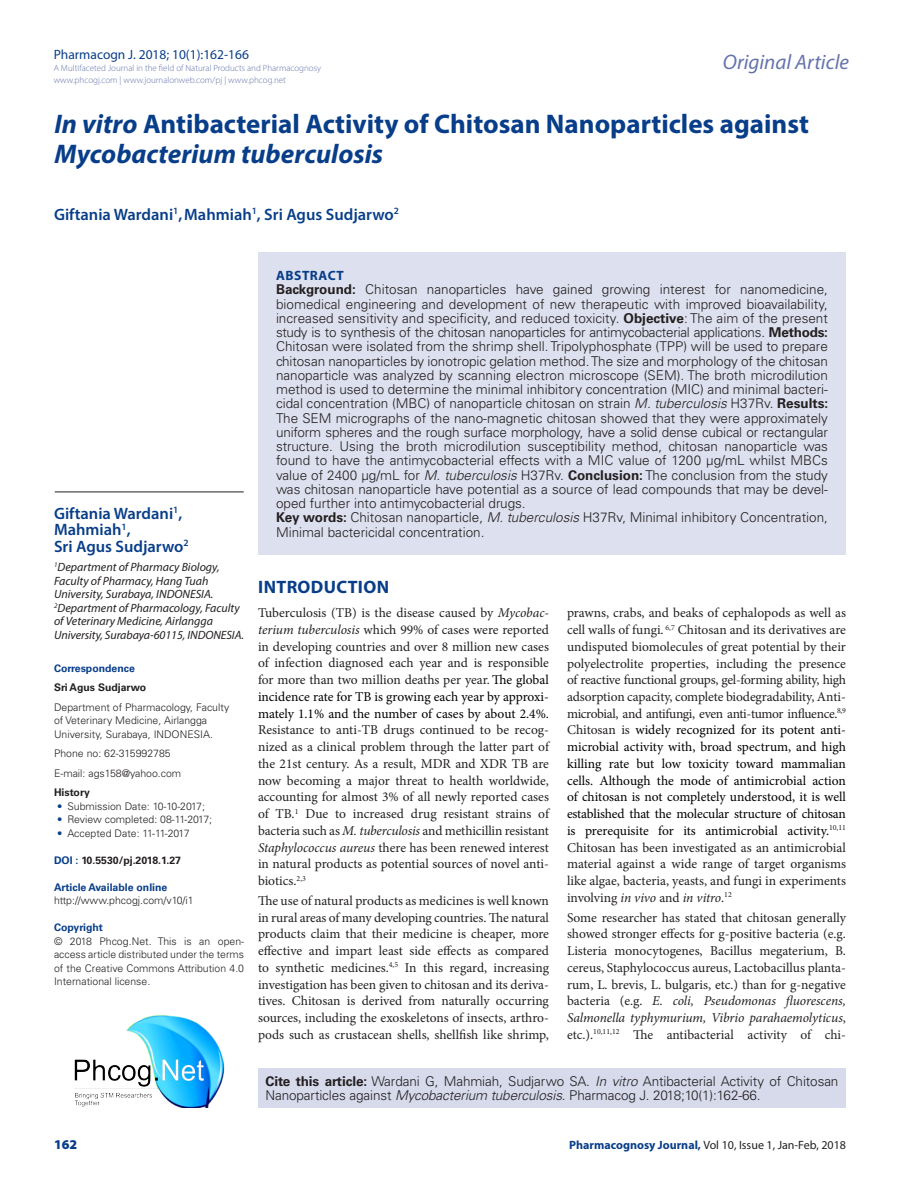
<style>
.page{position:relative;width:918px;height:1188px;background:#fff}
.page>*{position:absolute;margin:0;border:0;box-sizing:border-box;transform-origin:0 0}
.CT{font:700 27px/30px "Myriad Pro";color:#083e89}
.t1{font:italic 21px "Myriad Pro";color:#6473ac}
._1_HD{font:700 18px "Myriad Pro";letter-spacing:.02em;color:#083e89}
.CA{font:600 16.5px/16.5px "Myriad Pro";color:#083e89}
.TXT{font:13.5px/16.8px "Minion Pro";color:#231f20;text-align:justify}
.ABS_TXT{font:300 13.5px/14.2px "Univers LT Std";color:#231f20}
.t2{font:13.5px "Myriad Pro";color:#083e89}
.ABS_HD{font:700 13.5px "Myriad Pro";letter-spacing:.04em;color:#083e89}
.RRH{font:900 13.5px "Myriad Pro";color:#083e89}
.CA_Aff{font:italic 12px/13.5px "Myriad Pro";color:#231f20}
.RRH-2{font:12px "Myriad Pro";color:#231f20}
.ABS_AU_ADD{font:300 10.5px/13.5px "Univers LT Std";color:#231f20}
.ABS_AU_ADD-2{font:700 10.5px "Univers LT Std";color:#231f20}
.ABS_AU_ADD-3{font:700 10.5px "Univers LT Std";color:#083e89}
.ABS_TXT-2{font:700 10.5px "Univers LT Std";color:#083e89}
.t3{font:300 9px/12px "Myriad Pro";color:#6473ac}
.s1{font-style:italic}
.s2{color:#083e89}
.s3{font-weight:700}
.s4{color:#000}
.s5{font-weight:700;color:#083e89}
</style>
<div class="page">
<div style="left:258px;top:252px;width:588px;height:303px;background:#dde0ee"></div>
<hr style="left:55px;top:492px;width:189px;height:1px;background:#231f20">
<div style="left:258px;top:1069px;width:588px;height:39px;background:#d6daeb"></div>
<img style="left:74px;top:1015px;width:150px;height:93px">
<p class="t2" style="left:54px;top:46px;width:197px">Pharmacogn J. 2018; 10(1):162-166</p>
<p class="t3" style="left:54px;top:62px;width:269px">A Multifaceted Journal in the field of Natural Products and Pharmacognosy www.phcogj.com | www.journalonweb.com/pj | www.phcog.net</p>
<h2 class="t1" style="left:723px;top:49px;width:128px">Original Article</h2>
<p class="CT" style="left:55px;top:108px;width:756px"><span class="s1">In vitro</span> Antibacterial Activity of Chitosan Nanoparticles against<br><span class="s1">Mycobacterium tuberculosis</span></p>
<p class="CA" style="left:54px;top:205px;width:347px">Giftania Wardani<sup>1</sup>,Mahmiah<sup>1</sup>, Sri Agus Sudjarwo<sup>2</sup></p>
<p class="CA" style="left:54px;top:505px;width:136px">Giftania Wardani<sup>1</sup>,<br>Mahmiah<sup>1</sup>,<br>Sri Agus Sudjarwo<sup>2</sup></p>
<p class="CA_Aff" style="left:54px;top:560px;width:167px"><sup>1</sup>Department of Pharmacy Biology,<br>Faculty of Pharmacy, Hang Tuah<br>University, Surabaya, INDONESIA.</p>
<p class="CA_Aff" style="left:54px;top:601px;width:191px"><sup>2</sup>Department of Pharmacology, Faculty of Veterinary Medicine, Airlangga<br>University, Surabaya-60115, INDONESIA.</p>
<p class="ABS_TXT-2" style="left:54px;top:662px;width:82px">Correspondence</p>
<p class="ABS_AU_ADD-2" style="left:54px;top:682px;width:94px">Sri Agus Sudjarwo</p>
<p class="ABS_AU_ADD" style="left:54px;top:700px;width:177px">Department of Pharmacology, Faculty of Veterinary Medicine, Airlangga<br>University, Surabaya, INDONESIA.</p>
<p class="ABS_AU_ADD" style="left:54px;top:747px;width:118px">Phone no: 62-315992785</p>
<p class="ABS_AU_ADD" style="left:54px;top:766px;width:129px">E-mail: ags158@yahoo.com</p>
<p class="ABS_AU_ADD-2" style="left:54px;top:787px;width:37px">History</p>
<p class="ABS_AU_ADD" style="left:57px;top:799px;width:150px"><span class="s2">•</span> Submission Date: 10-10-2017;</p>
<p class="ABS_AU_ADD" style="left:57px;top:813px;width:157px"><span class="s2">•</span> Review completed: 08-11-2017;</p>
<p class="ABS_AU_ADD" style="left:57px;top:826px;width:134px"><span class="s2">•</span> Accepted Date: 11-11-2017</p>
<p class="ABS_AU_ADD-2" style="left:54px;top:854px;width:129px"><span class="s2">DOI :</span> 10.5530/pj.2018.1.27</p>
<p class="ABS_AU_ADD-3" style="left:54px;top:881px;width:115px">Article Available online</p>
<p class="ABS_AU_ADD" style="left:54px;top:894px;width:141px">http://www.phcogj.com/v10/i1</p>
<p class="ABS_AU_ADD-3" style="left:54px;top:922px;width:50px">Copyright</p>
<p class="ABS_AU_ADD" style="left:54px;top:934px;width:192px;text-align:justify">© 2018 Phcog.Net. This is an open&shy;access article distributed under the terms of the Creative Commons Attribution 4.0<br>International license<span class="s2">.</span></p>
<p class="ABS_HD" style="left:276px;top:267px;width:69px">ABSTRACT</p>
<p class="ABS_TXT" style="left:276px;top:283px;width:554px;text-align:justify"><span class="s3">Background:</span> Chitosan nanoparticles have gained growing interest for nanomedicine, biomedical engineering and development of new therapeutic with improved bioavailability, increased sensitivity and specificity, and reduced toxicity. <span class="s3">Objective</span>: The aim of the present study is to synthesis of the chitosan nanoparticles for antimycobacterial applications. <span class="s3">Methods:<br></span>Chitosan were isolated from the shrimp shell. Tripolyphosphate (TPP) will be used to prepare chitosan nanoparticles by ionotropic gelation method. The size and morphology of the chitosan nanoparticle was analyzed by scanning electron microscope (SEM). The broth microdilution method is used to determine the minimal inhibitory concentration (MIC) and minimal bacteri&shy;cidal concentration (MBC) of nanoparticle chitosan on strain <span class="s1">M. tuberculosis</span> H37Rv. <span class="s3">Results:<br></span>The SEM micrographs of the nano-magnetic chitosan showed that they were approximately uniform spheres and the rough surface morphology, have a solid dense cubical or rectangular structure. Using the broth microdilution susceptibility method, chitosan nanoparticle was found to have the antimycobacterial effects with a MIC value of 1200 μg/mL whilst MBCs value of 2400 μg/mL for <span class="s1">M. tuberculosis</span> H37Rv. <span class="s3">Conclusion:</span> The conclusion from the study was chitosan nanoparticle have potential as a source of lead compounds that may be devel&shy;oped further into antimycobacterial drugs.</p>
<p class="ABS_TXT" style="left:276px;top:511px;width:553px"><span class="s3">Key words:</span> Chitosan nanoparticle, <span class="s1">M. tuberculosis</span> H37Rv, Minimal inhibitory Concentration,<br>Minimal bactericidal concentration.</p>
<p class="_1_HD" style="left:258px;top:575px;width:132px">INTRODUCTION</p>
<p class="TXT" style="left:258px;top:604px;width:293px">Tuberculosis (TB) is the disease caused by <span class="s1">Mycobac&shy;terium tuberculosis</span> which 99% of cases were reported in developing countries and over 8 million new cases of infection diagnosed each year and is responsible for more than two million deaths per year. <span class="s4">The global incidence rate for TB is growing each year by approxi&shy;mately 1.1% and the number of cases by about 2.4%.<br></span>Resistance to anti-TB drugs continued to be recog&shy;nized as a clinical problem through the latter part of the 21st century. As a result, MDR and XDR TB are now becoming a major threat to health worldwide, accounting for almost 3% of all newly reported cases of TB.<sup>1</sup> Due to increased drug resistant strains of bacteria such as <span class="s1">M. tuberculosis</span> and methicillin resistant <span class="s1">Staphylococcus aureus</span> there has been renewed interest in natural products as potential sources of novel anti&shy;biotics.<sup>2,3</sup></p>
<p class="TXT" style="left:258px;top:892px;width:293px">The use of natural products as medicines is well known in rural areas of many developing countries. The natural products claim that their medicine is cheaper, more effective and impart least side effects as compared to synthetic medicines.<sup>4,5</sup> In this regard, increasing investigation has been given to chitosan and its deriva&shy;tives. Chitosan is derived from naturally occurring sources, including the exoskeletons of insects, arthro&shy;pods such as crustacean shells, shellfish like shrimp,</p>
<p class="TXT" style="left:567px;top:605px;width:281px">prawns, crabs, and beaks of cephalopods as well as cell walls of fungi. <sup>6,7</sup> Chitosan and its derivatives are undisputed biomolecules of great potential by their polyelectrolite properties, including the presence of reactive functional groups, gel-forming ability, high adsorption capacity, complete biodegradability, Anti&shy;microbial, and antifungi, even anti-tumor influence.<sup>8,9<br></sup>Chitosan is <span class="s4">widely recognized for its potent anti&shy;microbial activity with, broad spectrum, and high killing rate but low toxicity toward mammalian cells. Although the mode of antimicrobial action of chitosan is not completely understood, it is well established that the molecular structure of chitosan is prerequisite for its antimicrobial activity.</span><sup>10,11<br></sup>Chitosan has been investigated as an antimicrobial material against a wide range of target organisms like algae, bacteria, yeasts, and fungi in experiments involving <span class="s1">in vivo</span> and <span class="s1">in vitro</span>.<sup>12</sup></p>
<p class="TXT" style="left:567px;top:909px;width:281px">Some researcher has stated that chitosan generally showed stronger effects for g-positive bacteria (e.g.<br>Listeria monocytogenes, Bacillus megaterium, B. cereus, Staphylococcus aureus, Lactobacillus planta&shy;rum, L. brevis, L. bulgaris, etc.) than for g-negative bacteria (e.g. <span class="s1">E. coli, Pseudomonas fluorescens, Salmonella typhymurium, Vibrio parahaemolyticus</span>, etc.).<sup>10,11,12</sup> The antibacterial activity of chi-</p>
<p class="ABS_TXT" style="left:266px;top:1074px;width:574px"><span class="s3">Cite this article:</span> Wardani G, Mahmiah, Sudjarwo SA. <span class="s1">In vitro</span> Antibacterial Activity of Chitosan<br>Nanoparticles against <span class="s1">Mycobacterium tuberculosis</span>. Pharmacog J. 2018;10(1):162-66.</p>
<p class="RRH" style="left:54px;top:1136px;width:25px">162</p>
<p class="RRH-2" style="left:569px;top:1138px;width:278px"><span class="s5">Pharmacognosy Journal,</span> Vol 10, Issue 1, Jan-Feb, 2018</p>
</div>
